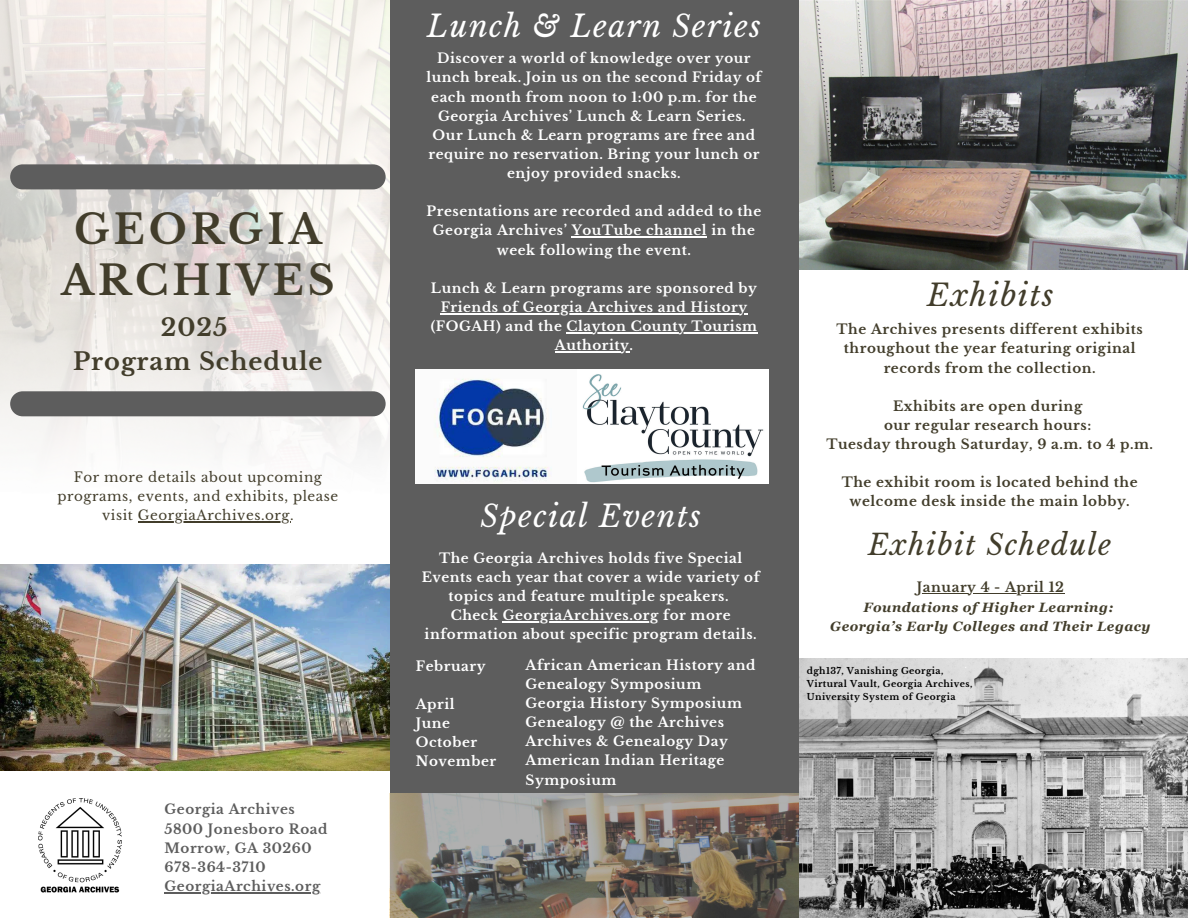
<style>
.page{position:relative;width:1188px;height:918px;background:#5d5d5d}
.page>*{position:absolute;margin:0;border:0;box-sizing:border-box;transform-origin:0 0}
.t1{font:700 40.5px/51.8px "Libre Baskerville";letter-spacing:.1em;color:#423d2b;text-align:center}
.t2{font:italic 30px "Libre Baskerville";letter-spacing:.05em;color:#fff}
.t3{font:italic 30px "Libre Baskerville";letter-spacing:.05em;color:#423d2b}
.t4{font:italic 28.5px "Libre Baskerville";letter-spacing:.05em;color:#423d2b}
.t5{font:700 24px/33.8px "Libre Baskerville";letter-spacing:.04em;color:#423d2b;text-align:center}
.t6{font:700 13.5px/19.2px "Libre Baskerville";letter-spacing:.04em;color:#fff;text-align:center}
.t7{font:700 13.5px/19.2px "Libre Baskerville";letter-spacing:.04em;color:#423d2b;text-align:center}
.t8{font:13.5px/19.2px "Libre Baskerville";letter-spacing:.04em;color:#423d2b;text-align:center}
.t9{font:italic 700 13.5px/19.5px "Georgia Pro";letter-spacing:.04em;color:#423d2b;text-align:center}
.t10{font:700 13.5px/19.2px "Libre Baskerville";letter-spacing:.04em;color:#5d5d5d}
.t11{font:700 9px "Libre Baskerville";letter-spacing:.04em;color:#000}
.s1{font-family:"Libre Baskerville";font-style:normal}
</style>
<div class="page">
<div style="left:0;top:0;width:389px;height:918px;background:#fff"></div>
<img style="left:0;top:565px;width:389px;height:206px">
<img style="left:0;top:0;width:389px;height:454px">
<div style="left:10px;top:391px;width:376px;height:25px;background:#5d5d5d;border-radius:13px"></div>
<div style="left:10px;top:164px;width:376px;height:25px;background:#5d5d5d;border-radius:13px"></div>
<img style="left:39px;top:798px;width:83px;height:95px">
<div style="left:799px;top:0;width:389px;height:918px;background:#fff"></div>
<img style="left:389px;top:793px;width:410px;height:125px">
<img style="left:799px;top:0;width:389px;height:270px">
<img style="left:416px;top:370px;width:352px;height:114px">
<hr style="left:165px;top:892px;width:156px;height:1px;background:#5d5d5d">
<hr style="left:138px;top:521px;width:152px;height:2px;background:#423d2b">
<hr style="left:572px;top:237px;width:135px;height:1px;background:#fff">
<hr style="left:441px;top:313px;width:307px;height:1px;background:#fff">
<hr style="left:567px;top:332px;width:191px;height:1px;background:#fff">
<hr style="left:555px;top:351px;width:75px;height:1px;background:#fff">
<hr style="left:503px;top:621px;width:156px;height:1px;background:#fff">
<hr style="left:917px;top:593px;width:147px;height:1px;background:#423d2b">
<img style="left:799px;top:659px;width:389px;height:259px">
<p class="t1" style="left:61px;top:203px;width:275px">GEORGIA<br>ARCHIVES</p>
<p class="t5" style="left:73px;top:311px;width:251px">2025<br>Program Schedule</p>
<p class="t8" style="left:57px;top:468px;width:282px">For more details about upcoming programs, events, and exhibits, please visit GeorgiaArchives.org.</p>
<p class="t10" style="left:165px;top:800px;width:164px">Georgia Archives<br>5800 Jonesboro Road<br>Morrow, GA 30260<br>678-364-3710</p>
<h1 class="t10" style="left:165px;top:877px;width:157px">GeorgiaArchives.org</h1>
<h3 class="t2" style="left:427px;top:8px;width:335px">Lunch &amp; Learn Series</h3>
<p class="t6" style="left:426px;top:49px;width:337px">Discover a world of knowledge over your lunch break. Join us on the second Friday of each month from noon to 1:00 p.m. for the Georgia Archives’ Lunch &amp; Learn Series.<br>Our Lunch &amp; Learn programs are free and require no reservation. Bring your lunch or enjoy provided snacks.</p>
<p class="t6" style="left:427px;top:202px;width:336px">Presentations are recorded and added to the<br>Georgia Archives’ YouTube channel in the week following the event.</p>
<h4 class="t6" style="left:431px;top:279px;width:328px">Lunch &amp; Learn programs are sponsored by</h4>
<h2 class="t6" style="left:431px;top:298px;width:328px">Friends of Georgia Archives and History (FOGAH) and the Clayton County Tourism</h2>
<h4 class="t6" style="left:555px;top:336px;width:80px">Authority.</h4>
<h4 class="t2" style="left:480px;top:498px;width:222px">Special Events</h4>
<p class="t6" style="left:422px;top:548px;width:340px">The Georgia Archives holds five Special Events each year that cover a wide variety of topics and feature multiple speakers.<br>Check GeorgiaArchives.org for more</p>
<p class="t6" style="left:425px;top:625px;width:334px">information about specific program details.</p>
<h2 class="t6" style="left:416px;top:656px;width:71px">February</h2>
<h4 class="t6" style="left:416px;top:695px;width:82px;text-align:left">April<br>June<br>October<br>November</h4>
<h4 class="t6" style="left:526px;top:656px;width:231px;text-align:left">African American History and<br>Genealogy Symposium<br>Georgia History Symposium<br>Genealogy @ the Archives<br>Archives &amp; Genealogy Day<br>American Indian Heritage<br>Symposium</h4>
<h4 class="t3" style="left:927px;top:277px;width:128px">Exhibits</h4>
<h4 class="t7" style="left:837px;top:320px;width:308px">The Archives presents different exhibits throughout the year featuring original records from the collection.</h4>
<p class="t7" style="left:826px;top:396px;width:328px">Exhibits are open during<br>our regular research hours:<br>Tuesday through Saturday, 9 a.m. to 4 p.m.</p>
<p class="t7" style="left:842px;top:473px;width:298px">The exhibit room is located behind the welcome desk inside the main lobby.</p>
<p class="t4" style="left:868px;top:527px;width:245px">Exhibit Schedule</p>
<h2 class="t9" style="left:830px;top:578px;width:322px"><span class="s1">January 4 - April 12<br></span>Foundations of Higher Learning:<br>Georgia’s Early Colleges and Their Legacy</h2>
<h4 class="t11" style="left:807px;top:666px;width:138px">dgh137, Vanishing Georgia,</h4>
<h4 class="t11" style="left:807px;top:678px;width:167px">Virtural Vault, Georgia Archives,</h4>
<h4 class="t11" style="left:807px;top:691px;width:150px">University System of Georgia</h4>
</div>
